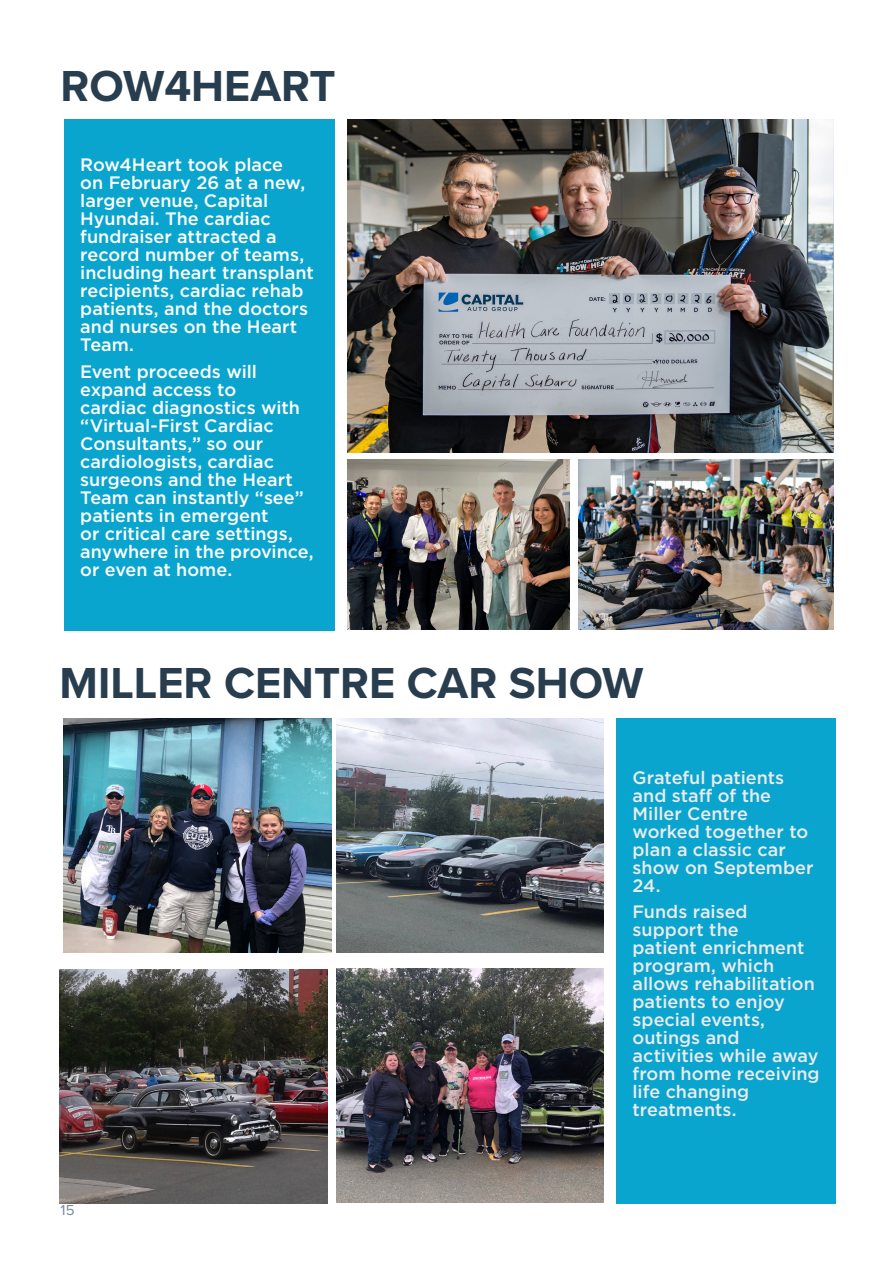
<style>
.page{position:relative;width:893px;height:1263px;background:#fff}
.page>*{position:absolute;margin:0;border:0;box-sizing:border-box;transform-origin:0 0}
._41_Rama_Gothic_C{font:700 45px "Proxima Nova";color:#283d4e}
._8_Source_Sans_Pro{font:500 18px/18px "Gotham";color:#fff}
._8_Source_Sans_Pro-2{font:500 18px/18px "Gotham";color:#ebebec}
.t1{font:15px "Proxima Nova";color:#758c99}
</style>
<div class="page">
<div style="left:617px;top:718px;width:219px;height:485px;background:#09a5cf"></div>
<img style="left:348px;top:119px;width:485px;height:333px">
<div style="left:64px;top:119px;width:271px;height:512px;background:#09a5cf"></div>
<img style="left:578px;top:460px;width:255px;height:169px">
<img style="left:348px;top:460px;width:222px;height:169px">
<img style="left:60px;top:969px;width:267px;height:234px">
<img style="left:336px;top:968px;width:268px;height:235px">
<img style="left:64px;top:718px;width:268px;height:235px">
<img style="left:336px;top:718px;width:268px;height:235px">
<p class="_41_Rama_Gothic_C" style="left:61px;top:52px;width:277px">ROW4HEART</p>
<p class="_8_Source_Sans_Pro" style="left:80px;top:156px;width:235px">Row4Heart took place<br>on February 26 at a new, larger venue, Capital<br>Hyundai. The cardiac fundraiser attracted a record number of teams, including heart transplant recipients, cardiac rehab patients, and the doctors and nurses on the Heart<br>Team.</p>
<p class="_8_Source_Sans_Pro" style="left:80px;top:362px;width:235px">Event proceeds will expand access to<br>cardiac diagnostics with “Virtual-First Cardiac<br>Consultants,” so our cardiologists, cardiac surgeons and the Heart<br>Team can instantly “see” patients in emergent<br>or critical care settings, anywhere in the province, or even at home.</p>
<p class="_41_Rama_Gothic_C" style="left:60px;top:649px;width:585px">MILLER CENTRE CAR SHOW</p>
<p class="t1" style="left:61px;top:1199px;width:15px">15</p>
<p class="_8_Source_Sans_Pro-2" style="left:633px;top:768px;width:182px">Grateful patients and staff of the<br>Miller Centre worked together to plan a classic car show on September<br>24.</p>
<p class="_8_Source_Sans_Pro-2" style="left:633px;top:903px;width:189px">Funds raised support the<br>patient enrichment program, which allows rehabilitation patients to enjoy special events, outings and activities while away from home receiving life changing treatments.</p>
</div>
